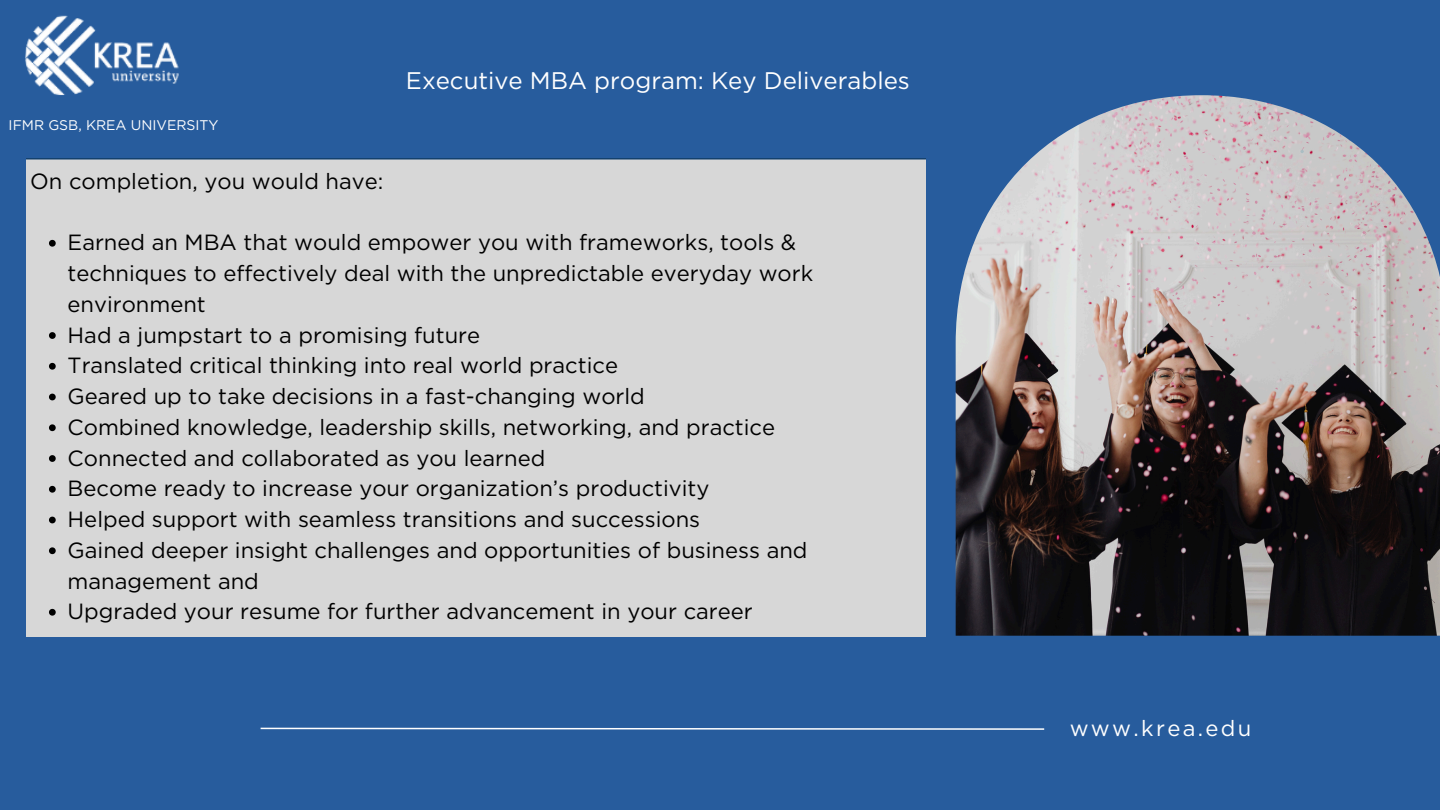
<style>
.page{position:relative;width:1440px;height:810px;background:#275c9d}
.page>*{position:absolute;margin:0;border:0;box-sizing:border-box;transform-origin:0 0}
.t1{font:24px "Gotham";color:#fff}
.t2{font:22px/30.8px "Gotham";color:#000}
.t3{font:22px "Gotham";letter-spacing:.105em;color:#fff}
.t4{font:14px "Gotham";color:#fff}
</style>
<div class="page">
<img style="left:956px;top:95px;width:484px;height:541px">
<svg style="left:260px;top:727px;width:785px;height:3px"></svg>
<div style="left:26px;top:158px;width:899px;height:478px;background:#d7d7d7"></div>
<svg style="left:49px;top:240px;width:7px;height:7px"></svg>
<svg style="left:49px;top:332px;width:7px;height:7px"></svg>
<svg style="left:49px;top:363px;width:7px;height:7px"></svg>
<svg style="left:49px;top:394px;width:7px;height:6px"></svg>
<svg style="left:49px;top:424px;width:7px;height:7px"></svg>
<svg style="left:49px;top:455px;width:7px;height:7px"></svg>
<svg style="left:49px;top:486px;width:7px;height:7px"></svg>
<svg style="left:49px;top:517px;width:7px;height:6px"></svg>
<svg style="left:49px;top:547px;width:7px;height:7px"></svg>
<svg style="left:49px;top:609px;width:7px;height:7px"></svg>
<img style="left:25px;top:15px;width:154px;height:80px">
<p class="t4" style="left:9px;top:116px;width:211px">IFMR GSB, KREA UNIVERSITY</p>
<p class="t2" style="left:30px;top:166px;width:355px">On completion, you would have:</p>
<h1 class="t1" style="left:406px;top:66px;width:505px">Executive MBA program: Key Deliverables</h1>
<p class="t2" style="left:68px;top:227px;width:747px">Earned an MBA that would empower you with frameworks, tools &amp; techniques to effectively deal with the unpredictable everyday work environment</p>
<h1 class="t2" style="left:68px;top:319px;width:414px">Had a jumpstart to a promising future</h1>
<p class="t2" style="left:68px;top:350px;width:552px">Translated critical thinking into real world practice</p>
<p class="t2" style="left:68px;top:381px;width:579px">Geared up to take decisions in a fast-changing world</p>
<p class="t2" style="left:68px;top:412px;width:709px">Combined knowledge, leadership skills, networking, and practice</p>
<p class="t2" style="left:68px;top:442px;width:479px">Connected and collaborated as you learned</p>
<p class="t2" style="left:68px;top:473px;width:643px">Become ready to increase your organization’s productivity</p>
<p class="t2" style="left:68px;top:504px;width:634px">Helped support with seamless transitions and successions</p>
<p class="t2" style="left:68px;top:535px;width:741px">Gained deeper insight challenges and opportunities of business and management and</p>
<p class="t2" style="left:68px;top:596px;width:687px">Upgraded your resume for further advancement in your career</p>
<p class="t3" style="left:1070px;top:714px;width:183px">www.krea.edu</p>
</div>
